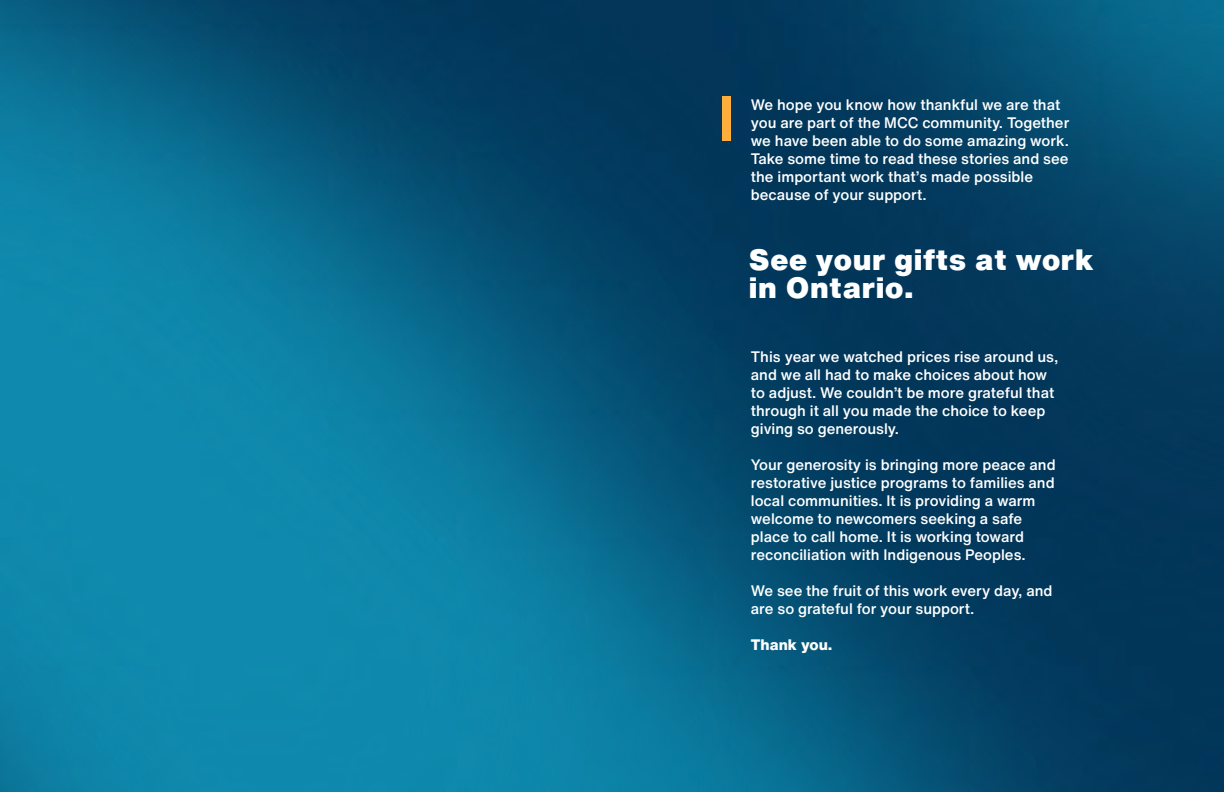
<style>
.page{position:relative;width:1224px;height:792px;background:#fff}
.page>*{position:absolute;margin:0;border:0;box-sizing:border-box;transform-origin:0 0}
.t1{font:900 29px/28px "Helvetica Now Text";letter-spacing:.02em;color:#fff}
.t2{font:500 15px/18px "Helvetica Now Text";color:#fff}
.t3{font:800 15px "Helvetica Now Text";color:#fff}
</style>
<div class="page">
<img style="left:0;top:0;width:1224px;height:792px">
<div style="left:722px;top:96px;width:8px;height:45px;background:#ffae3c"></div>
<p class="t2" style="left:751px;top:95px;width:320px">We hope you know how thankful we are that you are part of the MCC community. Together we have been able to do some amazing work.<br>Take some time to read these stories and see the important work that’s made possible because of your support.</p>
<h1 class="t1" style="left:749px;top:246px;width:346px">See your gifts at work in Ontario.</h1>
<p class="t2" style="left:751px;top:347px;width:309px">This year we watched prices rise around us, and we all had to make choices about how to adjust. We couldn’t be more grateful that through it all you made the choice to keep giving so generously.</p>
<p class="t2" style="left:751px;top:455px;width:306px">Your generosity is bringing more peace and restorative justice programs to families and local communities. It is providing a warm welcome to newcomers seeking a safe place to call home. It is working toward reconciliation with Indigenous Peoples.</p>
<p class="t2" style="left:751px;top:581px;width:303px">We see the fruit of this work every day, and are so grateful for your support.</p>
<p class="t3" style="left:751px;top:633px;width:83px">Thank you.</p>
</div>
